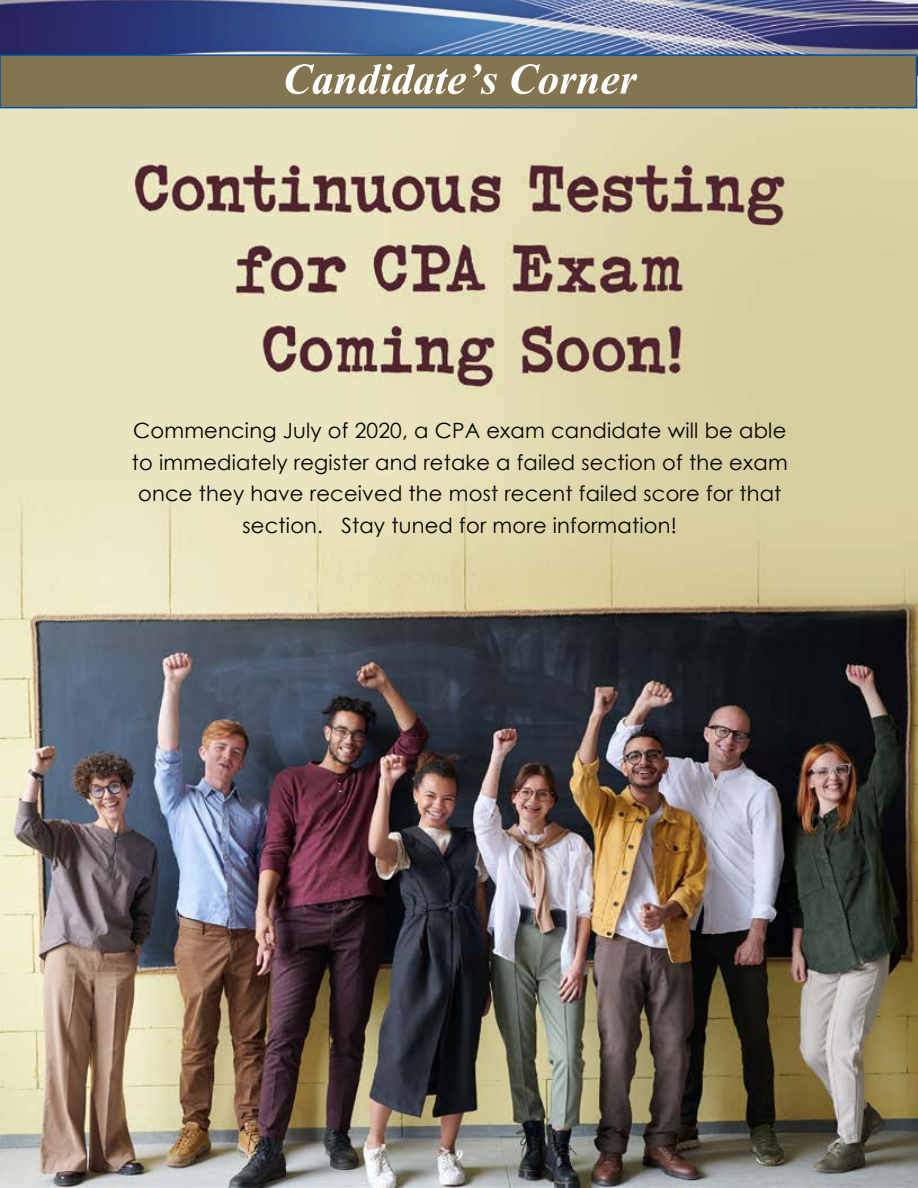
<style>
.page{position:relative;width:918px;height:1188px;background:#fff}
.page>*{position:absolute;margin:0;border:0;box-sizing:border-box;transform-origin:0 0}
.t1{font:italic 700 54px "Aparajita";color:#fff}
.t2{font:21px/31.5px "Century Gothic";letter-spacing:.01em;color:#000;text-align:center}
.t3{font:italic 700 18px "Aparajita";color:#fff}
</style>
<div class="page">
<img style="left:1px;top:0;width:917px;height:1188px">
<img style="left:0;top:0;width:917px;height:54px">
<div style="left:0;top:55px;width:916px;height:53px;background:#837550"></div>
<div style="left:0;top:54px;width:917px;height:54px;border:2px solid #0054a4"></div>
<h1 class="t1" style="left:283px;top:54px;width:355px">Candidate’s Corner</h1>
<p class="t2" style="left:132px;top:414px;width:657px">Commencing July of 2020, a CPA exam candidate will be able to immediately register and retake a failed section of the exam once they have received the most recent failed score for that section. Stay tuned for more information!</p>
<p class="t3" style="left:455px;top:1147px;width:9px">9</p>
</div>
